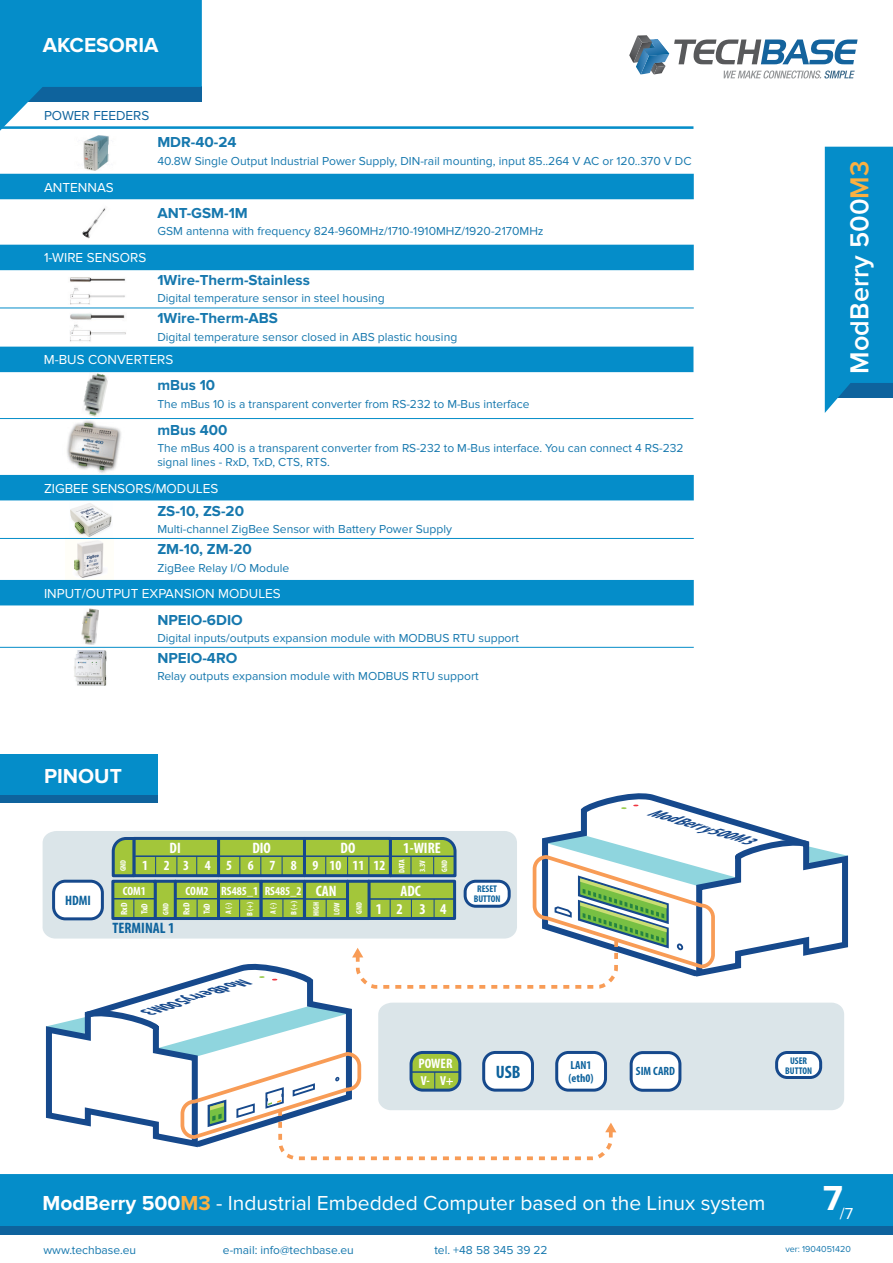
<style>
.page{position:relative;width:893px;height:1263px;background:#fff}
.page>*{position:absolute;margin:0;border:0;box-sizing:border-box;transform-origin:0 0}
.t1{font:600 27px "Proxima Nova";color:#fff}
.t2{font:21px "Proxima Nova";color:#fff}
.t3{font:700 21px "Proxima Nova";color:#fffefe}
.t4{font:700 condensed 18px "Myriad Pro";color:#0e639d}
.t5{font:16.5px "Proxima Nova";color:#fff}
.t6{font:700 condensed 15.15px "Myriad Pro";color:#fff}
.t7{font:700 condensed 15.15px "Myriad Pro";color:#0e639d}
.t8{font:700 15px "Proxima Nova";color:#1678ae}
.t9{font:700 condensed 15px "Myriad Pro";color:#fff}
.t10{font:700 condensed 13.95px "Myriad Pro";color:#fff}
.t11{font:700 condensed 13.65px "Myriad Pro";color:#fff}
.t12{font:700 condensed 13.65px "Myriad Pro";color:#0e639d}
.t13{font:13.5px "Proxima Nova";color:#fff}
.t14{font:13.5px "Proxima Nova";color:#0e639d}
.t15{font:700 condensed 13.05px "Myriad Pro";color:#fff}
.t16{font:italic 700 condensed 12.9px "Myriad Pro";color:#16498c;scale:1.43 1}
.t17{font:italic 700 condensed 12.45px "Myriad Pro";color:#16498c;scale:1.51 1}
.t18{font:12px/14.4px "Proxima Nova";color:#1678ae}
.t19{font:700 condensed 12px "Myriad Pro";color:#fff}
.t20{font:700 condensed 12px "Myriad Pro";color:#0e639d}
.t21{font:700 condensed 11.7px "Myriad Pro";color:#0e639d}
.t22{font:700 condensed 9.75px/9.9px "Myriad Pro";color:#0e639d;text-align:center}
.t23{font:9px "Proxima Nova";color:#1678ae}
.t24{font:700 condensed 9px "Myriad Pro";color:#fff}
.t25{font:700 condensed 7.95px "Myriad Pro";color:#fff}
.s1{color:#fbb041}
.s2{font-weight:700}
.s3{font-weight:700;color:#fbb041}
</style>
<div class="page">
<svg style="left:559px;top:793px;width:228px;height:42px"></svg>
<svg style="left:621px;top:807px;width:6px;height:2px"></svg>
<svg style="left:106px;top:990px;width:231px;height:16px"></svg>
<div style="left:42px;top:831px;width:472px;height:107px;background:#dbe5e9"></div>
<div style="left:54px;top:881px;width:48px;height:38px;background:#fff;border-radius:12px"></div>
<div style="left:52px;top:880px;width:52px;height:40px;border:3px solid #16498c;border-radius:12px"></div>
<div style="left:383px;top:1003px;width:461px;height:107px;background:#dbe5e9"></div>
<div style="left:777px;top:1052px;width:44px;height:25px;background:#fff;border-radius:11px"></div>
<div style="left:775px;top:1051px;width:47px;height:28px;border:3px solid #16498c;border-radius:11px"></div>
<div style="left:631px;top:1052px;width:49px;height:38px;background:#fff;border-radius:12px"></div>
<div style="left:630px;top:1051px;width:51px;height:41px;border:3px solid #16498c;border-radius:12px"></div>
<svg style="left:110px;top:835px;width:738px;height:155px"></svg>
<svg style="left:45px;top:1006px;width:571px;height:155px"></svg>
<div style="left:0;top:754px;width:158px;height:41px;background:#058dc9"></div>
<div style="left:0;top:795px;width:158px;height:8px;background:#0e639d"></div>
<div style="left:0;top:1174px;width:893px;height:53px;background:#058dc9"></div>
<div style="left:0;top:1227px;width:893px;height:8px;background:#0e639d"></div>
<svg style="left:0;top:0;width:858px;height:136px"></svg>
<svg style="left:825px;top:147px;width:68px;height:266px;background:#1191c9"></svg>
<img style="left:83px;top:136px;width:26px;height:34px">
<img style="left:70px;top:503px;width:42px;height:34px">
<img style="left:74px;top:540px;width:30px;height:38px">
<img style="left:81px;top:372px;width:28px;height:45px">
<img style="left:62px;top:419px;width:64px;height:56px">
<div style="left:0;top:347px;width:693px;height:25px;background:#058dc9"></div>
<hr style="left:0;top:418px;width:693px;height:1px;background:#058dc9">
<div style="left:0;top:174px;width:694px;height:25px;background:#058dc9"></div>
<div style="left:0;top:245px;width:694px;height:25px;background:#058dc9"></div>
<img style="left:70px;top:277px;width:55px;height:28px">
<img style="left:65px;top:307px;width:62px;height:35px">
<hr style="left:0;top:308px;width:694px;height:1px;background:#058dc9">
<img style="left:82px;top:208px;width:24px;height:31px">
<hr style="left:0;top:538px;width:694px;height:1px;background:#058dc9">
<div style="left:0;top:475px;width:694px;height:25px;background:#058dc9"></div>
<div style="left:0;top:580px;width:694px;height:25px;background:#058dc9"></div>
<img style="left:81px;top:608px;width:18px;height:37px">
<hr style="left:0;top:647px;width:694px;height:1px;background:#058dc9">
<img style="left:74px;top:650px;width:33px;height:36px">
<h2 class="t3" style="left:43px;top:33px;width:117px">AKCESORIA</h2>
<p class="t14" style="left:44px;top:108px;width:107px">POWER FEEDERS</p>
<p class="t13" style="left:44px;top:179px;width:71px">ANTENNAS</p>
<p class="t13" style="left:44px;top:250px;width:104px">1-WIRE SENSORS</p>
<p class="t8" style="left:157px;top:134px;width:81px">MDR-40-24</p>
<p class="t18" style="left:157px;top:154px;width:536px">40.8W Single Output Industrial Power Supply, DIN-rail mounting, input 85..264 V AC or 120..370 V DC</p>
<p class="t8" style="left:157px;top:204px;width:92px">ANT-GSM-1M</p>
<p class="t18" style="left:157px;top:224px;width:388px">GSM antenna with frequency 824-960MHz/1710-1910MHZ/1920-2170MHz</p>
<p class="t8" style="left:157px;top:271px;width:154px">1Wire-Therm-Stainless</p>
<p class="t18" style="left:157px;top:291px;width:229px">Digital temperature sensor in steel housing</p>
<p class="t8" style="left:157px;top:309px;width:122px">1Wire-Therm-ABS</p>
<p class="t18" style="left:157px;top:329px;width:301px">Digital temperature sensor closed in ABS plastic housing</p>
<p class="t13" style="left:44px;top:352px;width:131px">M-BUS CONVERTERS</p>
<p class="t8" style="left:157px;top:376px;width:59px">mBus 10</p>
<p class="t18" style="left:157px;top:396px;width:374px">The mBus 10 is a transparent converter from RS-232 to M-Bus interface</p>
<p class="t8" style="left:157px;top:421px;width:71px">mBus 400</p>
<p class="t18" style="left:157px;top:441px;width:528px">The mBus 400 is a transparent converter from RS-232 to M-Bus interface. You can connect 4 RS-232 signal lines - RxD, TxD, CTS, RTS.</p>
<p class="t13" style="left:44px;top:481px;width:176px">ZIGBEE SENSORS/MODULES</p>
<p class="t8" style="left:157px;top:502px;width:88px">ZS-10, ZS-20</p>
<p class="t18" style="left:157px;top:522px;width:296px">Multi-channel ZigBee Sensor with Battery Power Supply</p>
<p class="t8" style="left:157px;top:541px;width:96px">ZM-10, ZM-20</p>
<p class="t18" style="left:157px;top:561px;width:133px">ZigBee Relay I/O Module</p>
<p class="t13" style="left:44px;top:586px;width:238px">INPUT/OUTPUT EXPANSION MODULES</p>
<p class="t8" style="left:157px;top:611px;width:87px">NPEIO-6DIO</p>
<p class="t18" style="left:157px;top:631px;width:363px">Digital inputs/outputs expansion module with MODBUS RTU support</p>
<p class="t8" style="left:157px;top:649px;width:81px">NPEIO-4RO</p>
<p class="t18" style="left:157px;top:669px;width:323px">Relay outputs expansion module with MODBUS RTU support</p>
<h2 class="t3" style="left:44px;top:764px;width:79px">PINOUT</h2>
<p class="t6" style="left:170px;top:838px;width:13px">DI</p>
<p class="t6" style="left:252px;top:838px;width:20px">DIO</p>
<p class="t6" style="left:341px;top:838px;width:16px">DO</p>
<p class="t6" style="left:403px;top:839px;width:39px">1-WIRE</p>
<p class="t25" style="left:118px;top:871px;width:13px;rotate:-90deg">GND</p>
<p class="t10" style="left:142px;top:857px;width:245px">1 2 3 4 5 6 7 8 9 10 11 12</p>
<p class="t25" style="left:397px;top:873px;width:15px;rotate:-90deg">DATA</p>
<p class="t25" style="left:417px;top:872px;width:14px;rotate:-90deg">3.3V</p>
<p class="t25" style="left:439px;top:872px;width:13px;rotate:-90deg">GND</p>
<p class="t19" style="left:265px;top:883px;width:38px">RS485_2</p>
<p class="t6" style="left:400px;top:881px;width:22px">ADC</p>
<p class="t19" style="left:221px;top:883px;width:38px">RS485_1</p>
<p class="t6" style="left:316px;top:881px;width:23px">CAN</p>
<p class="t22" style="left:477px;top:884px;width:21px">RESET</p>
<p class="t19" style="left:123px;top:883px;width:25px">COM1</p>
<p class="t24" style="left:118px;top:915px;width:14px;rotate:-90deg">RxD</p>
<p class="t24" style="left:139px;top:914px;width:13px;rotate:-90deg">TxD</p>
<p class="t19" style="left:186px;top:883px;width:25px">COM2</p>
<p class="t24" style="left:181px;top:915px;width:14px;rotate:-90deg">RxD</p>
<p class="t24" style="left:201px;top:914px;width:13px;rotate:-90deg">TxD</p>
<p class="t12" style="left:65px;top:892px;width:27px">HDMI</p>
<p class="t22" style="left:474px;top:894px;width:28px">BUTTON</p>
<p class="t25" style="left:223px;top:914px;width:13px;rotate:-90deg">A (-)</p>
<p class="t25" style="left:289px;top:915px;width:16px;rotate:-90deg">B (+)</p>
<p class="t25" style="left:245px;top:916px;width:16px;rotate:-90deg">B (+)</p>
<p class="t25" style="left:268px;top:914px;width:13px;rotate:-90deg">A (-)</p>
<p class="t25" style="left:311px;top:916px;width:16px;rotate:-90deg">HIGH</p>
<p class="t25" style="left:332px;top:915px;width:14px;rotate:-90deg">LOW</p>
<p class="t25" style="left:161px;top:915px;width:13px;rotate:-90deg">GND</p>
<p class="t25" style="left:354px;top:914px;width:13px;rotate:-90deg">GND</p>
<p class="t9" style="left:376px;top:900px;width:72px">1 2 3 4</p>
<p class="t7" style="left:113px;top:919px;width:63px">TERMINAL 1</p>
<p class="t17" style="left:244px;top:990px;width:73px;rotate:162deg">ModBerry500M3</p>
<p class="t11" style="left:418px;top:1055px;width:36px">POWER</p>
<p class="t15" style="left:421px;top:1072px;width:34px">V- V+</p>
<h3 class="t4" style="left:496px;top:1061px;width:26px">USB</h3>
<p class="t16" style="left:650px;top:802px;width:76px;rotate:17deg">ModBerry500M3</p>
<p class="t21" style="left:571px;top:1057px;width:23px">LAN1</p>
<p class="t21" style="left:569px;top:1070px;width:26px">(eth0)</p>
<p class="t20" style="left:636px;top:1064px;width:41px">SIM CARD</p>
<p class="t22" style="left:785px;top:1055px;width:28px">USER<br>BUTTON</p>
<h1 class="t1" style="left:844px;top:374px;width:215px;rotate:-90deg">ModBerry 500<span class="s1">M3</span></h1>
<h2 class="t2" style="left:43px;top:1191px;width:724px"><span class="s2">ModBerry 500</span><span class="s3">M3</span> - Industrial Embedded Computer based on the Linux system</h2>
<h3 class="t5" style="left:823px;top:1203px;width:31px"><sup>7</sup>/7</h3>
<p class="t18" style="left:43px;top:1242px;width:94px">www.techbase.eu</p>
<p class="t18" style="left:223px;top:1242px;width:132px">e-mail: info@techbase.eu</p>
<p class="t18" style="left:434px;top:1242px;width:115px">tel. +48 58 345 39 22</p>
<p class="t23" style="left:785px;top:1244px;width:67px">ver: 1904051420</p>
</div>
